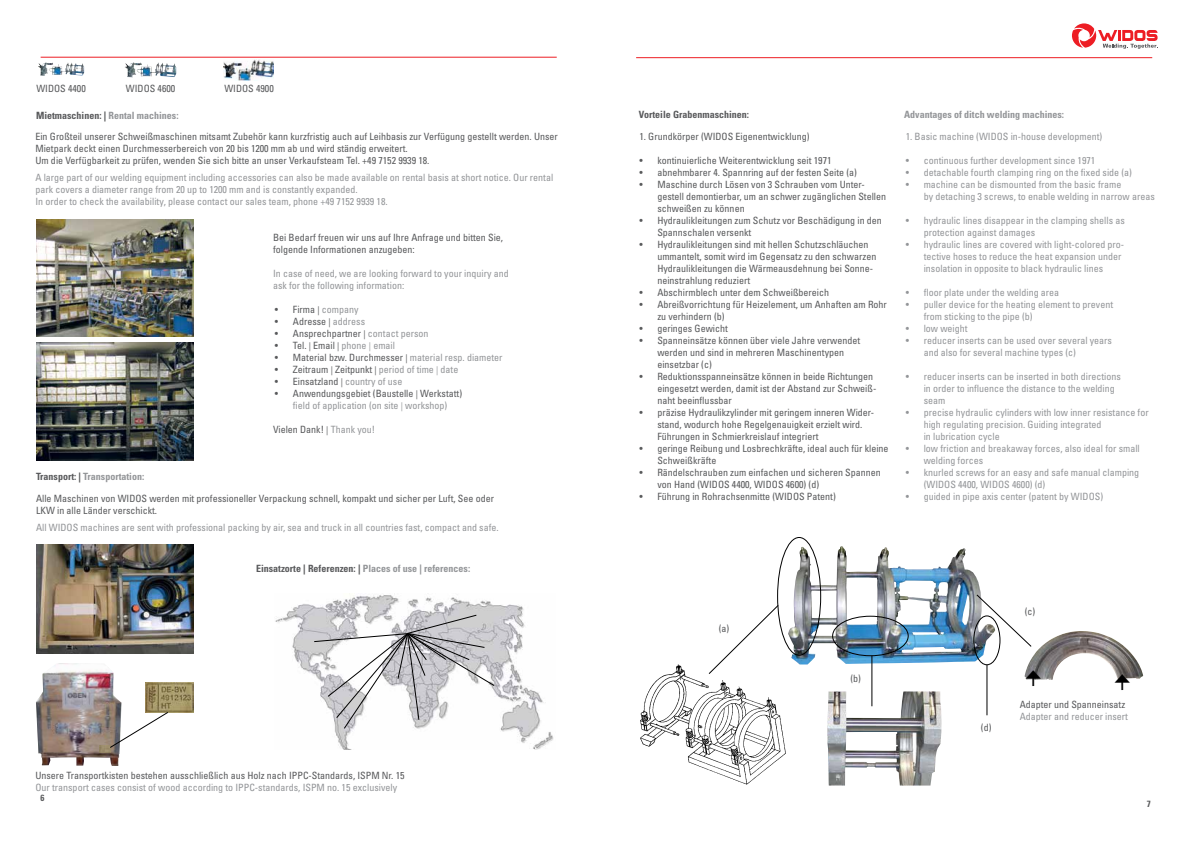
<style>
.page{position:relative;width:1191px;height:842px;background:#fff}
.page>*{position:absolute;margin:0;border:0;box-sizing:border-box;transform-origin:0 0}
.t1{font:28px "Minion Pro";color:#000}
.t2{font:condensed 10px/12px "Univers LT Pro";color:#58595b}
.t3{font:condensed 10px/12px "Univers LT Pro";color:#939598}
.t4{font:700 condensed 10px "Univers LT Pro";color:#58595b}
.t5{font:700 condensed 10px "Univers LT Pro";color:#939598}
.t6{font:700 condensed 9px "Univers LT Pro";color:#58595b}
.s1{color:#939598}
.s2{color:#58595b}
.s3{font-size:9px;color:#58595b}
.s4{font-size:9px}
.s5{font-size:9px;color:#939598}
</style>
<div class="page">
<hr style="left:41px;top:57px;width:516px;height:1px;background:#ed1d24">
<hr style="left:636px;top:57px;width:516px;height:1px;background:#ed1d24">
<svg style="left:1072px;top:23px;width:85px;height:26px"></svg>
<img style="left:37px;top:220px;width:156px;height:116px">
<img style="left:37px;top:343px;width:156px;height:117px">
<svg style="left:36px;top:219px;width:158px;height:1px"></svg>
<img style="left:37px;top:544px;width:156px;height:110px">
<img style="left:38px;top:62px;width:46px;height:14px">
<img style="left:125px;top:62px;width:51px;height:15px">
<img style="left:275px;top:593px;width:279px;height:157px">
<svg style="left:314px;top:615px;width:180px;height:114px"></svg>
<img style="left:36px;top:663px;width:85px;height:103px">
<img style="left:145px;top:682px;width:48px;height:30px">
<svg style="left:99px;top:712px;width:69px;height:40px"></svg>
<img style="left:1024px;top:631px;width:119px;height:49px">
<img style="left:788px;top:546px;width:207px;height:118px">
<img style="left:827px;top:691px;width:114px;height:94px">
<img style="left:640px;top:656px;width:154px;height:129px">
<div style="left:777px;top:537px;width:44px;height:118px;border:1px solid #000;border-radius:50%"></div>
<svg style="left:976px;top:594px;width:55px;height:53px"></svg>
<div style="left:973px;top:616px;width:27px;height:49px;border:1px solid #000;border-radius:50%"></div>
<hr style="left:986px;top:665px;width:1px;height:50px;background:#000">
<div style="left:832px;top:616px;width:76px;height:40px;border:1px solid #000;border-radius:50%"></div>
<svg style="left:708px;top:605px;width:70px;height:69px"></svg>
<hr style="left:871px;top:656px;width:1px;height:50px;background:#000">
<img style="left:223px;top:60px;width:50px;height:20px">
<p class="t2" style="left:36px;top:83px;width:51px">WIDOS 4400</p>
<p class="t2" style="left:126px;top:83px;width:51px">WIDOS 4600</p>
<p class="t2" style="left:224px;top:83px;width:51px">WIDOS 4900</p>
<p class="t4" style="left:36px;top:109px;width:144px">Mietmaschinen: | <span class="s1">Rental machines:</span></p>
<p class="t2" style="left:35px;top:131px;width:524px">Ein Großteil unserer Schweißmaschinen mitsamt Zubehör kann kurzfristig auch auf Leihbasis zur Verfügung gestellt werden. Unser<br>Mietpark deckt einen Durchmesserbereich von 20 bis 1200 mm ab und wird ständig erweitert.<br>Um die Verfügbarkeit zu prüfen, wenden Sie sich bitte an unser Verkaufsteam Tel. +49 7152 9939 18.</p>
<p class="t3" style="left:35px;top:172px;width:519px">A large part of our welding equipment including accessories can also be made available on rental basis at short notice. Our rental park covers a diameter range from 20 up to 1200 mm and is constantly expanded.<br>In order to check the availability, please contact our sales team, phone +49 7152 9939 18.</p>
<p class="t5" style="left:36px;top:470px;width:110px"><span class="s2">Transport: |</span> Transportation:</p>
<p class="t2" style="left:273px;top:231px;width:231px">Bei Bedarf freuen wir uns auf Ihre Anfrage und bitten Sie, folgende Informationen anzugeben:</p>
<p class="t3" style="left:273px;top:267px;width:237px">In case of need, we are looking forward to your inquiry and ask for the following information:</p>
<p class="t3" style="left:275px;top:303px;width:85px"><span class="s2">• Firma</span> <span class="s3">|</span> company</p>
<p class="t2" style="left:275px;top:315px;width:92px">• Adresse <span class="s4">|</span> <span class="s1">address</span></p>
<p class="t2" style="left:275px;top:327px;width:155px">• Ansprechpartner <span class="s4">|</span> <span class="s1">contact person</span></p>
<p class="t2" style="left:275px;top:339px;width:122px">• Tel. <span class="s4">|</span> Email <span class="s4">|</span> <span class="s1">phone</span> <span class="s5">|</span> <span class="s1">email</span></p>
<p class="t2" style="left:275px;top:351px;width:229px">• Material bzw. Durchmesser <span class="s4">|</span> <span class="s1">material resp. diameter</span></p>
<p class="t2" style="left:275px;top:363px;width:185px">• Zeitraum <span class="s4">|</span> Zeitpunkt <span class="s4">|</span> <span class="s1">period of time</span> <span class="s5">|</span> <span class="s1">date</span></p>
<p class="t2" style="left:275px;top:375px;width:129px">• Einsatzland <span class="s4">|</span> <span class="s1">country of use</span></p>
<p class="t2" style="left:275px;top:387px;width:189px;text-align:center">• Anwendungsgebiet (Baustelle <span class="s4">|</span> Werkstatt) <span class="s1">field of application (on site</span> <span class="s5">|</span> <span class="s1">workshop)</span></p>
<p class="t2" style="left:273px;top:423px;width:104px">Vielen Dank! <span class="s4">|</span> <span class="s1">Thank you!</span></p>
<p class="t2" style="left:36px;top:493px;width:459px">Alle Maschinen von WIDOS werden mit professioneller Verpackung schnell, kompakt und sicher per Luft, See oder<br>LKW in alle Länder verschickt.</p>
<p class="t3" style="left:36px;top:522px;width:464px">All WIDOS machines are sent with professional packing by air, sea and truck in all countries fast, compact and safe.</p>
<p class="t4" style="left:256px;top:562px;width:216px">Einsatzorte | Referenzen: | <span class="s1">Places of use | references:</span></p>
<p class="t2" style="left:35px;top:769px;width:370px">Unsere Transportkisten bestehen ausschließlich aus Holz nach IPPC-Standards, ISPM Nr. 15</p>
<p class="t3" style="left:35px;top:781px;width:363px">Our transport cases consist of wood according to IPPC-standards, ISPM no. 15 exclusively</p>
<p class="t6" style="left:41px;top:792px;width:5px">6</p>
<p class="t4" style="left:639px;top:109px;width:112px">Vorteile Grabenmaschinen:</p>
<p class="t5" style="left:904px;top:109px;width:161px">Advantages of ditch welding machines:</p>
<p class="t3" style="left:905px;top:131px;width:198px">1. Basic machine (WIDOS in-house development)</p>
<p class="t3" style="left:905px;top:155px;width:191px">• continuous further development since 1971</p>
<p class="t3" style="left:905px;top:167px;width:228px">• detachable fourth clamping ring on the fixed side (a)</p>
<p class="t3" style="left:923px;top:179px;width:233px;text-indent:-18px">• machine can be dismounted from the basic frame<br>by detaching 3 screws, to enable welding in narrow areas</p>
<p class="t3" style="left:923px;top:215px;width:203px;text-indent:-18px">• hydraulic lines disappear in the clamping shells as protection against damages</p>
<p class="t3" style="left:923px;top:239px;width:202px;text-indent:-18px">• hydraulic lines are covered with light-colored pro&shy;tective hoses to reduce the heat expansion under insolation in opposite to black hydraulic lines</p>
<p class="t3" style="left:905px;top:287px;width:155px">• floor plate under the welding area</p>
<p class="t3" style="left:923px;top:299px;width:191px;text-indent:-18px">• puller device for the heating element to prevent from sticking to the pipe (b)</p>
<p class="t3" style="left:905px;top:323px;width:63px">• low weight</p>
<p class="t3" style="left:923px;top:335px;width:190px;text-indent:-18px">• reducer inserts can be used over several years and also for several machine types (c)</p>
<p class="t3" style="left:923px;top:371px;width:199px;text-indent:-18px">• reducer inserts can be inserted in both directions in order to influence the distance to the welding seam</p>
<p class="t3" style="left:923px;top:407px;width:226px;text-indent:-18px">• precise hydraulic cylinders with low inner resistance for high regulating precision. Guiding integrated<br>in lubrication cycle</p>
<p class="t3" style="left:923px;top:443px;width:218px;text-indent:-18px">• low friction and breakaway forces, also ideal for small welding forces</p>
<p class="t3" style="left:923px;top:467px;width:217px;text-indent:-18px">• knurled screws for an easy and safe manual clamping (WIDOS 4400, WIDOS 4600) (d)</p>
<p class="t3" style="left:905px;top:491px;width:199px">• guided in pipe axis center (patent by WIDOS)</p>
<p class="t2" style="left:639px;top:131px;width:171px">1. Grundkörper (WIDOS Eigenentwicklung)</p>
<p class="t2" style="left:639px;top:155px;width:194px">• kontinuierliche Weiterentwicklung seit 1971</p>
<p class="t2" style="left:639px;top:167px;width:219px">• abnehmbarer 4. Spannring auf der festen Seite (a)</p>
<p class="t2" style="left:657px;top:179px;width:230px;text-indent:-18px">• Maschine durch Lösen von 3 Schrauben vom Unter&shy;gestell demontierbar, um an schwer zugänglichen Stellen schweißen zu können</p>
<p class="t2" style="left:657px;top:215px;width:226px;text-indent:-18px">• Hydraulikleitungen zum Schutz vor Beschädigung in den<br>Spannschalen versenkt</p>
<p class="t2" style="left:657px;top:239px;width:220px;text-indent:-18px">• Hydraulikleitungen sind mit hellen Schutzschläuchen ummantelt, somit wird im Gegensatz zu den schwarzen Hydraulikleitungen die Wärmeausdehnung bei Sonne&shy;neinstrahlung reduziert</p>
<p class="t2" style="left:639px;top:287px;width:191px">• Abschirmblech unter dem Schweißbereich</p>
<p class="t2" style="left:657px;top:299px;width:231px;text-indent:-18px">• Abreißvorrichtung für Heizelement, um Anhaften am Rohr zu verhindern (b)</p>
<p class="t2" style="left:639px;top:323px;width:90px">• geringes Gewicht</p>
<p class="t2" style="left:657px;top:335px;width:204px;text-indent:-18px">• Spanneinsätze können über viele Jahre verwendet werden und sind in mehreren Maschinentypen einsetzbar (c)</p>
<p class="t2" style="left:657px;top:371px;width:220px;text-indent:-18px">• Reduktionsspanneinsätze können in beide Richtungen eingesetzt werden, damit ist der Abstand zur Schweiß&shy;naht beeinflussbar</p>
<p class="t2" style="left:657px;top:407px;width:218px;text-indent:-18px">• präzise Hydraulikzylinder mit geringem inneren Wider&shy;stand, wodurch hohe Regelgenauigkeit erzielt wird.<br>Führungen in Schmierkreislauf integriert</p>
<p class="t2" style="left:657px;top:443px;width:233px;text-indent:-18px">• geringe Reibung und Losbrechkräfte, ideal auch für kleine<br>Schweißkräfte</p>
<p class="t2" style="left:657px;top:467px;width:225px;text-indent:-18px">• Rändelschrauben zum einfachen und sicheren Spannen von Hand (WIDOS 4400, WIDOS 4600) (d)</p>
<p class="t2" style="left:639px;top:491px;width:198px">• Führung in Rohrachsenmitte (WIDOS Patent)</p>
<p class="t2" style="left:718px;top:623px;width:12px">(a)</p>
<p class="t2" style="left:850px;top:672px;width:12px">(b)</p>
<p class="t2" style="left:981px;top:721px;width:12px">(d)</p>
<p class="t2" style="left:1024px;top:606px;width:12px">(c)</p>
<h1 class="t1" style="left:1012px;top:687px;width:19px;rotate:-90deg">→</h1>
<h1 class="t1" style="left:1101px;top:691px;width:19px;rotate:-90deg">→</h1>
<p class="t2" style="left:1019px;top:698px;width:107px">Adapter und Spanneinsatz</p>
<p class="t3" style="left:1019px;top:710px;width:110px">Adapter and reducer insert</p>
<p class="t6" style="left:1146px;top:798px;width:5px">7</p>
</div>
